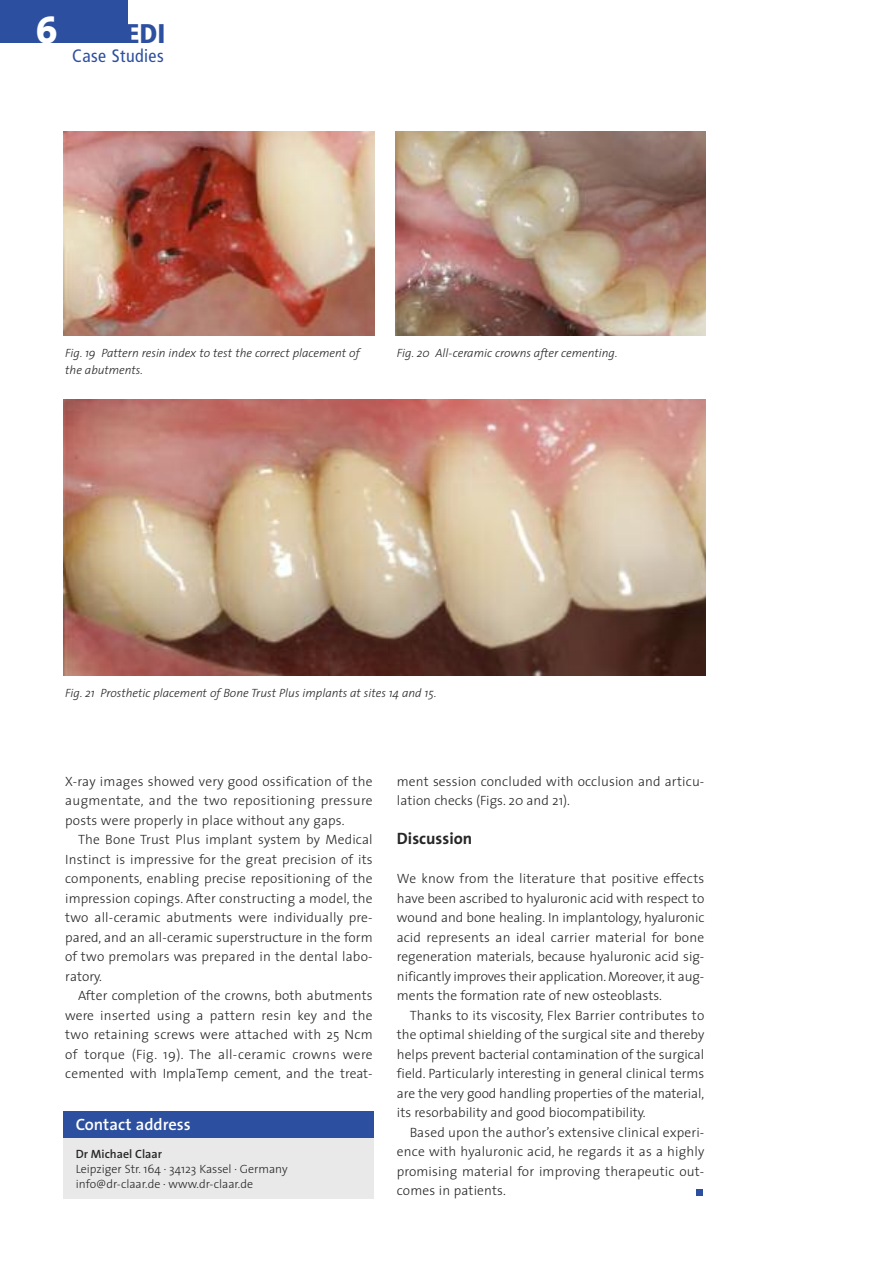
<style>
.page{position:relative;width:893px;height:1263px;background:#fff}
.page>*{position:absolute;margin:0;border:0;box-sizing:border-box;transform-origin:0 0}
.t1{font:39px "The Sans Extra Bold Expert";color:#fff}
.t2{font:900 condensed 27px "Frutiger";color:#2d4f9f}
.t3{font:condensed 18px "Frutiger";letter-spacing:.025em;color:#2d4f9f}
.t4{font:600 16.5px "The Sans";color:#fff}
.t5{font:700 16.5px "The Sans";color:#272627}
.t6{font:300 13.5px/19.5px "The Sans";color:#272627;text-align:justify}
.t7{font:italic 300 12px "The Sans";color:#272627}
.t8{font:300 12px/15px "The Sans";color:#272627}
.t9{font:600 12px "The Sans";color:#272627}
</style>
<div class="page">
<div style="left:0;top:0;width:128px;height:43px;background:#2d4f9f"></div>
<svg style="left:697px;top:1189px;width:6px;height:6px"></svg>
<img style="left:64px;top:132px;width:310px;height:204px">
<img style="left:395px;top:132px;width:311px;height:204px">
<img style="left:64px;top:400px;width:642px;height:276px">
<div style="left:64px;top:1137px;width:310px;height:62px;background:#e9e9e9"></div>
<div style="left:64px;top:1111px;width:310px;height:27px;background:#2d4f9f"></div>
<h1 class="t1" style="left:36px;top:16px;width:23px">6</h1>
<h2 class="t2" style="left:126px;top:22px;width:42px">EDI</h2>
<h3 class="t3" style="left:72px;top:48px;width:93px">Case Studies</h3>
<p class="t7" style="left:65px;top:348px;width:296px">Fig. 19 Pattern resin index to test the correct placement of</p>
<p class="t7" style="left:397px;top:348px;width:222px">Fig. 20 All-ceramic crowns after cementing.</p>
<p class="t7" style="left:65px;top:365px;width:79px">the abutments.</p>
<p class="t7" style="left:65px;top:688px;width:373px">Fig. 21 Prosthetic placement of Bone Trust Plus implants at sites 14 and 15.</p>
<p class="t6" style="left:65px;top:773px;width:309px">X-ray images showed very good ossification of the augmentate, and the two repositioning pressure posts were properly in place without any gaps.</p>
<p class="t6" style="left:65px;top:831px;width:309px;text-indent:13px">The Bone Trust Plus implant system by Medical Instinct is impressive for the great precision of its components, enabling precise repositioning of the impression copings. After constructing a model, the two all-ceramic abutments were individually pre&shy;pared, and an all-ceramic superstructure in the form of two premolars was prepared in the dental labo&shy;ratory.</p>
<p class="t6" style="left:65px;top:987px;width:309px;text-indent:13px">After completion of the crowns, both abutments were inserted using a pattern resin key and the two retaining screws were attached with 25 Ncm of torque (Fig. 19). The all-ceramic crowns were cemented with ImplaTemp cement, and the treat-</p>
<p class="t4" style="left:76px;top:1117px;width:116px">Contact address</p>
<p class="t9" style="left:76px;top:1149px;width:88px">Dr Michael Claar</p>
<p class="t8" style="left:76px;top:1162px;width:213px">Leipziger Str. 164 · 34123 Kassel · Germany info@dr-claar.de · www.dr-claar.de</p>
<p class="t6" style="left:397px;top:773px;width:309px">ment session concluded with occlusion and articu&shy;lation checks (Figs. 20 and 21).</p>
<p class="t5" style="left:397px;top:832px;width:77px">Discussion</p>
<p class="t6" style="left:397px;top:870px;width:309px">We know from the literature that positive effects have been ascribed to hyaluronic acid with respect to wound and bone healing. In implantology, hyaluronic acid represents an ideal carrier material for bone regeneration materials, because hyaluronic acid sig&shy;nificantly improves their application.Moreover, it aug&shy;ments the formation rate of new osteoblasts.</p>
<p class="t6" style="left:397px;top:1007px;width:309px;text-indent:13px">Thanks to its viscosity, Flex Barrier contributes to the optimal shielding of the surgical site and thereby helps prevent bacterial contamination of the surgical field. Particularly interesting in general clinical terms are the very good handling properties of the material, its resorbability and good biocompatibility.</p>
<p class="t6" style="left:397px;top:1124px;width:309px;text-indent:13px">Based upon the author’s extensive clinical experi&shy;ence with hyaluronic acid, he regards it as a highly promising material for improving therapeutic out&shy;comes in patients.</p>
</div>
